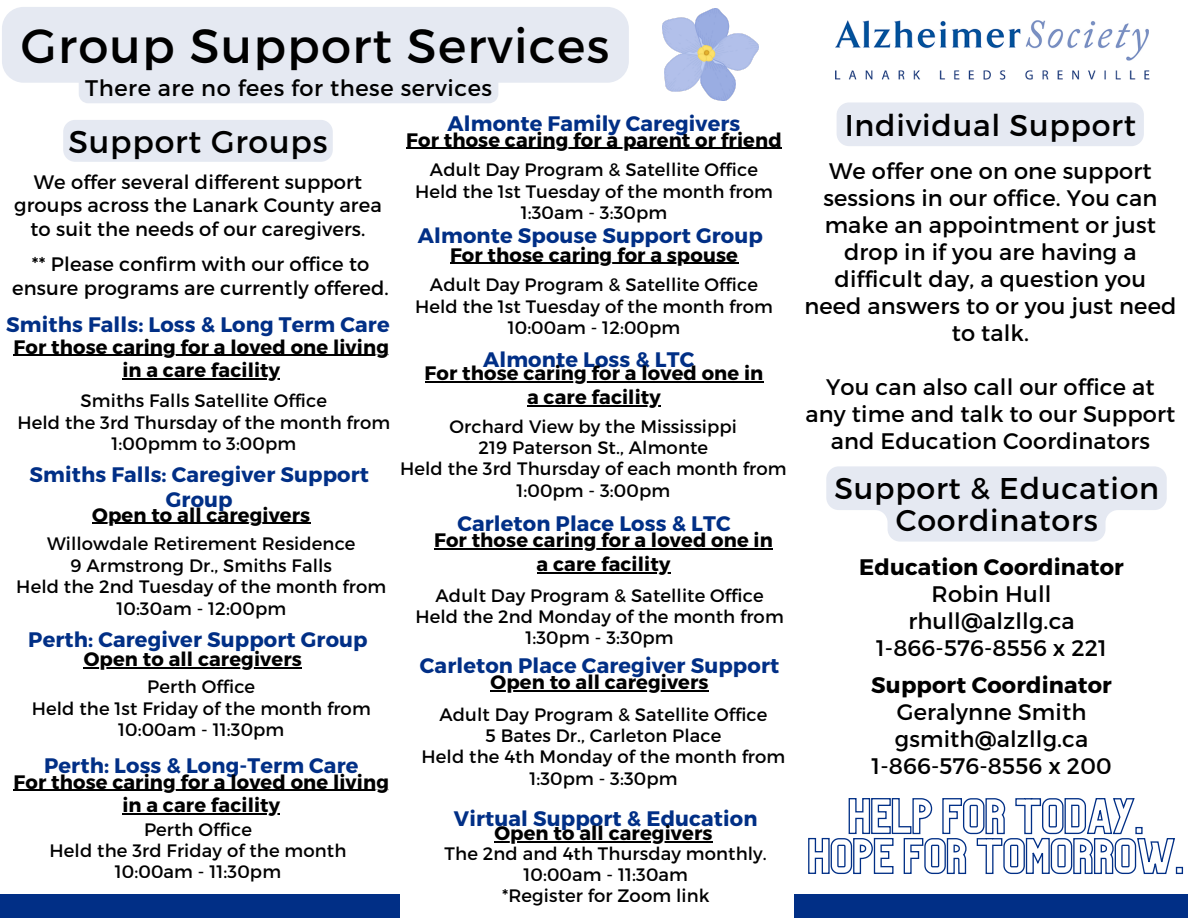
<style>
.page{position:relative;width:1188px;height:918px;background:#fff}
.page>*{position:absolute;margin:0;border:0;box-sizing:border-box;transform-origin:0 0}
.t1{font:48px "Montserrat";letter-spacing:.025em;color:#000}
.t2{font:31.5px "Montserrat";letter-spacing:.025em;color:#000}
.t3{font:30px/31.5px "Montserrat";letter-spacing:.025em;color:#000;text-align:center}
.t4{font:22.5px/27px "Montserrat";letter-spacing:.005em;color:#000;text-align:center}
.t5{font:700 22.5px "Montserrat";letter-spacing:.005em;color:#000}
.t6{font:22.5px "Montserrat";letter-spacing:.025em;color:#000}
.t7{font:700 21px/24.8px "Montserrat";letter-spacing:.005em;color:#012f86;text-align:center}
.t8{font:700 19.5px/23.7px "Montserrat";letter-spacing:.005em;color:#000;text-align:center}
.t9{font:19.5px/23.7px "Montserrat";letter-spacing:.005em;color:#000;text-align:center}
.t10{font:18px/21.3px "Montserrat";letter-spacing:.005em;color:#000;text-align:center}
</style>
<div class="page">
<img style="left:835px;top:20px;width:315px;height:60px">
<div style="left:794px;top:894px;width:394px;height:24px;background:#012f86"></div>
<div style="left:0;top:894px;width:399px;height:24px;background:#012f86"></div>
<img style="left:662px;top:8px;width:97px;height:92px">
<div style="left:837px;top:102px;width:307px;height:44px;background:#e5e9f2;border-radius:12px"></div>
<div style="left:2px;top:7px;width:627px;height:76px;background:#e5e9f2;border-radius:22px"></div>
<div style="left:63px;top:120px;width:270px;height:42px;background:#e5e9f2;border-radius:12px"></div>
<div style="left:79px;top:83px;width:419px;height:20px;background:#e5e9f2"></div>
<hr style="left:14px;top:355px;width:375px;height:1px;background:#000">
<hr style="left:122px;top:379px;width:158px;height:1px;background:#000">
<hr style="left:92px;top:523px;width:218px;height:1px;background:#000">
<hr style="left:84px;top:667px;width:218px;height:1px;background:#000">
<hr style="left:14px;top:790px;width:375px;height:1px;background:#000">
<hr style="left:122px;top:813px;width:158px;height:2px;background:#000">
<hr style="left:406px;top:148px;width:376px;height:1px;background:#000">
<hr style="left:450px;top:263px;width:288px;height:1px;background:#000">
<hr style="left:425px;top:382px;width:339px;height:1px;background:#000">
<hr style="left:527px;top:405px;width:134px;height:1px;background:#000">
<hr style="left:434px;top:548px;width:339px;height:2px;background:#000">
<hr style="left:537px;top:572px;width:133px;height:1px;background:#000">
<hr style="left:491px;top:690px;width:218px;height:1px;background:#000">
<hr style="left:494px;top:842px;width:219px;height:1px;background:#000">
<svg style="left:808px;top:798px;width:376px;height:76px"></svg>
<svg style="left:826px;top:466px;width:341px;height:76px"></svg>
<h1 class="t1" style="left:21px;top:15px;width:590px">Group Support Services</h1>
<p class="t6" style="left:85px;top:73px;width:408px">There are no fees for these services</p>
<h2 class="t2" style="left:68px;top:121px;width:261px">Support Groups</h2>
<p class="t9" style="left:14px;top:169px;width:369px">We offer several different support groups across the Lanark County area to suit the needs of our caregivers.</p>
<p class="t9" style="left:12px;top:251px;width:378px">** Please confirm with our office to ensure programs are currently offered.</p>
<p class="t7" style="left:6px;top:311px;width:385px">Smiths Falls: Loss &amp; Long Term Care</p>
<p class="t8" style="left:14px;top:334px;width:377px">For those caring for a loved one living in a care facility</p>
<p class="t10" style="left:17px;top:389px;width:374px">Smiths Falls Satellite Office<br>Held the 3rd Thursday of the month from<br>1:00pmm to 3:00pm</p>
<p class="t7" style="left:30px;top:461px;width:341px">Smiths Falls: Caregiver Support<br>Group</p>
<p class="t8" style="left:92px;top:502px;width:220px">Open to all caregivers</p>
<p class="t10" style="left:16px;top:532px;width:371px">Willowdale Retirement Residence<br>9 Armstrong Dr., Smiths Falls<br>Held the 2nd Tuesday of the month from<br>10:30am - 12:00pm</p>
<p class="t7" style="left:28px;top:626px;width:341px">Perth: Caregiver Support Group</p>
<p class="t8" style="left:84px;top:646px;width:220px">Open to all caregivers</p>
<p class="t10" style="left:32px;top:675px;width:341px">Perth Office<br>Held the 1st Friday of the month from<br>10:00am - 11:30pm</p>
<p class="t7" style="left:44px;top:752px;width:316px">Perth: Loss &amp; Long-Term Care</p>
<p class="t8" style="left:14px;top:769px;width:377px">For those caring for a loved one living in a care facility</p>
<p class="t10" style="left:50px;top:818px;width:298px">Perth Office<br>Held the 3rd Friday of the month<br>10:00am - 11:30pm</p>
<p class="t7" style="left:448px;top:110px;width:294px">Almonte Family Caregivers</p>
<p class="t8" style="left:406px;top:127px;width:377px">For those caring for a parent or friend</p>
<p class="t10" style="left:415px;top:158px;width:359px">Adult Day Program &amp; Satellite Office<br>Held the 1st Tuesday of the month from<br>1:30am - 3:30pm</p>
<p class="t7" style="left:418px;top:222px;width:346px">Almonte Spouse Support Group</p>
<p class="t8" style="left:450px;top:242px;width:289px">For those caring for a spouse</p>
<p class="t10" style="left:415px;top:273px;width:359px">Adult Day Program &amp; Satellite Office<br>Held the 1st Tuesday of the month from<br>10:00am - 12:00pm</p>
<p class="t7" style="left:483px;top:346px;width:213px">Almonte Loss &amp; LTC</p>
<p class="t8" style="left:425px;top:361px;width:340px">For those caring for a loved one in a care facility</p>
<p class="t10" style="left:400px;top:415px;width:388px">Orchard View by the Mississippi<br>219 Paterson St., Almonte<br>Held the 3rd Thursday of each month from<br>1:00pm - 3:00pm</p>
<p class="t7" style="left:457px;top:510px;width:275px">Carleton Place Loss &amp; LTC</p>
<p class="t8" style="left:434px;top:528px;width:340px">For those caring for a loved one in a care facility</p>
<p class="t10" style="left:415px;top:584px;width:370px">Adult Day Program &amp; Satellite Office<br>Held the 2nd Monday of the month from<br>1:30pm - 3:30pm</p>
<p class="t7" style="left:420px;top:652px;width:361px">Carleton Place Caregiver Support</p>
<p class="t8" style="left:491px;top:669px;width:220px">Open to all caregivers</p>
<p class="t10" style="left:422px;top:703px;width:365px">Adult Day Program &amp; Satellite Office<br>5 Bates Dr., Carleton Place<br>Held the 4th Monday of the month from<br>1:30pm - 3:30pm</p>
<p class="t7" style="left:454px;top:805px;width:305px">Virtual Support &amp; Education</p>
<p class="t8" style="left:494px;top:821px;width:220px">Open to all caregivers</p>
<p class="t10" style="left:445px;top:842px;width:324px">The 2nd and 4th Thursday monthly.<br>10:00am - 11:30am<br>*Register for Zoom link</p>
<h3 class="t3" style="left:845px;top:108px;width:293px">Individual Support</h3>
<p class="t4" style="left:804px;top:156px;width:374px">We offer one on one support sessions in our office. You can make an appointment or just drop in if you are having a difficult day, a question you need answers to or you just need to talk.</p>
<p class="t4" style="left:805px;top:372px;width:371px">You can also call our office at any time and talk to our Support and Education Coordinators</p>
<h3 class="t3" style="left:834px;top:472px;width:326px">Support &amp; Education<br>Coordinators</h3>
<p class="t5" style="left:859px;top:552px;width:266px">Education Coordinator</p>
<p class="t4" style="left:876px;top:579px;width:232px">Robin Hull rhull@alzllg.ca<br>1-866-576-8556 x 221</p>
<p class="t5" style="left:871px;top:670px;width:242px">Support Coordinator</p>
<p class="t4" style="left:872px;top:697px;width:242px">Geralynne Smith gsmith@alzllg.ca<br>1-866-576-8556 x 200</p>
</div>
